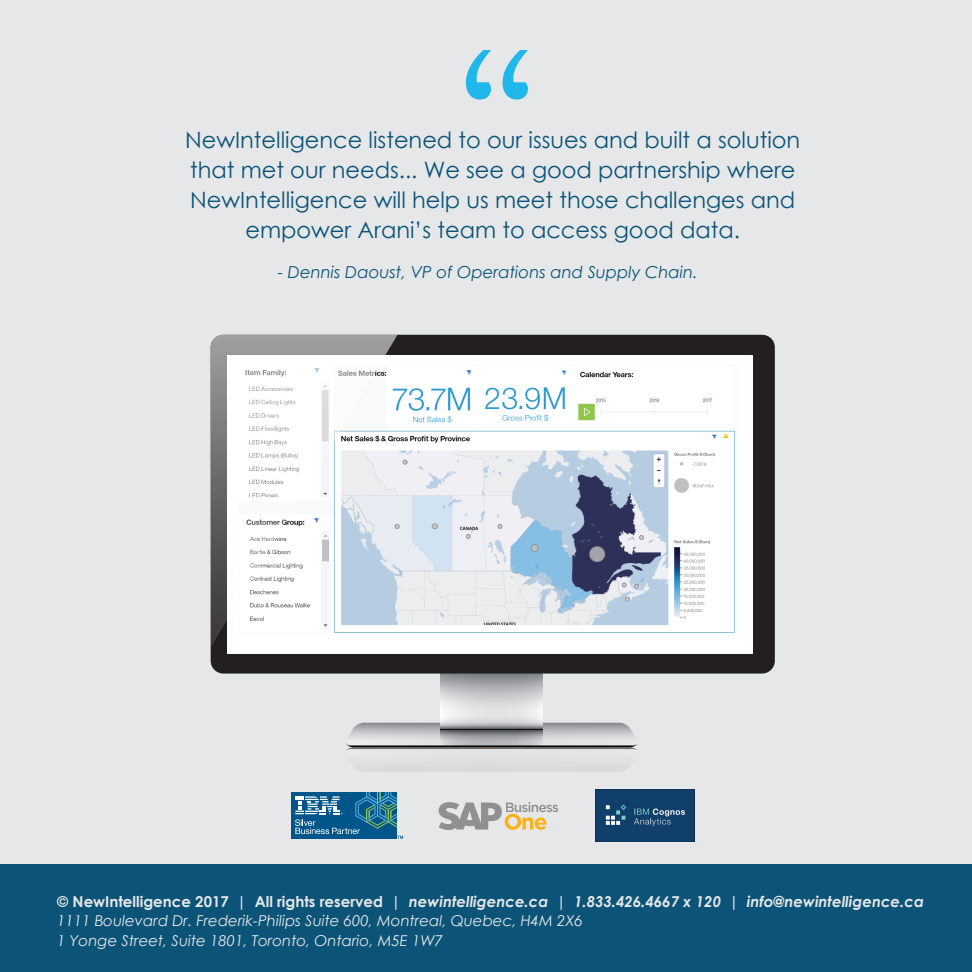
<style>
.page{position:relative;width:972px;height:972px;background:#e6e7e8}
.page>*{position:absolute;margin:0;border:0;box-sizing:border-box;transform-origin:0 0}
.t1{font:182.7px "Charter";color:#20b8eb}
.t2{font:22.5px/30px "Century Gothic";color:#0b5478;text-align:center}
.t3{font:italic 16.5px "Century Gothic";color:#0b5478}
.t4{font:italic 15px/19.5px "Century Gothic";color:#e6e7e8}
.s1{font-weight:700;font-style:normal}
.s2{font-weight:700}
</style>
<div class="page">
<div style="left:0;top:865px;width:972px;height:107px;background:#0b5478"></div>
<svg style="left:440px;top:674px;width:103px;height:49px"></svg>
<svg style="left:346px;top:723px;width:291px;height:49px"></svg>
<div style="left:211px;top:335px;width:564px;height:339px;background:#231f20"></div>
<div style="left:227px;top:355px;width:526px;height:298px;background:#fff"></div>
<img style="left:398px;top:370px;width:337px;height:263px">
<svg style="left:211px;top:335px;width:187px;height:313px"></svg>
<div style="left:291px;top:792px;width:105px;height:47px;background:#00558a"></div>
<svg style="left:295px;top:792px;width:108px;height:47px"></svg>
<img style="left:595px;top:789px;width:99px;height:52px">
<svg style="left:439px;top:802px;width:119px;height:28px"></svg>
<h1 class="t1" style="left:459px;top:-40px;width:75px">“</h1>
<h2 class="t2" style="left:185px;top:124px;width:617px">NewIntelligence listened to our issues and built a solution that met our needs... We see a good partnership where NewIntelligence will help us meet those challenges and empower Arani’s team to access good data.</h2>
<p class="t3" style="left:278px;top:261px;width:422px">- Dennis Daoust, VP of Operations and Supply Chain.</p>
<p class="t4" style="left:57px;top:891px;width:868px"><span class="s1">© NewIntelligence 2017 | All rights reserved |</span> <span class="s2">newintelligence.ca | 1.833.426.4667 x 120 | info@newintelligence.ca<br></span>1111 Boulevard Dr. Frederik-Philips Suite 600, Montreal, Quebec, H4M 2X6<br>1 Yonge Street, Suite 1801, Toronto, Ontario, M5E 1W7</p>
</div>
